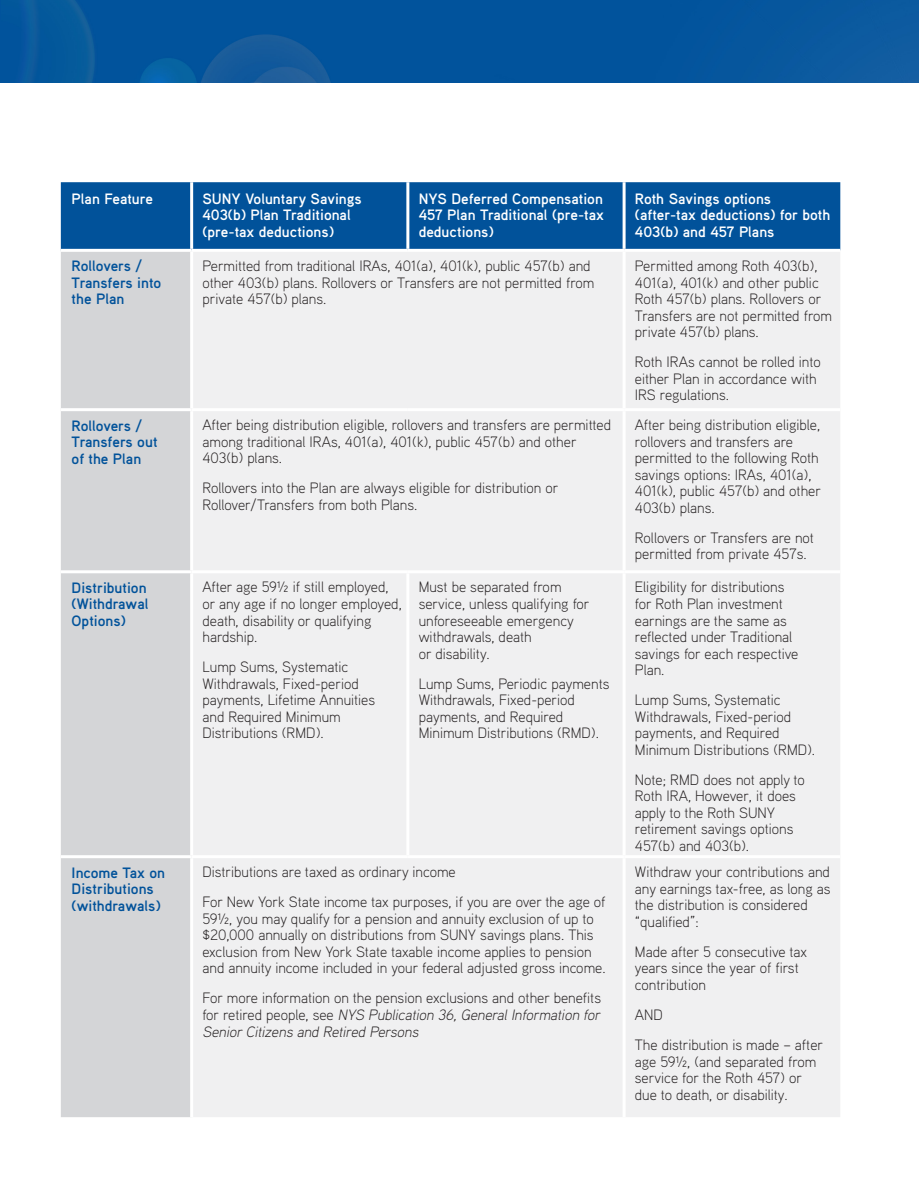
<style>
.page{position:relative;width:919px;height:1189px;background:#fff}
.page>*{position:absolute;margin:0;border:0;box-sizing:border-box;transform-origin:0 0}
.t1{font:300 15px/16.5px "Aaux Pro";color:#231f20}
.t2{font:700 15px/16.5px "Aaux Pro";color:#fff}
.t3{font:700 15px/16.5px "Aaux Pro";color:#01529a}
.s1{font-style:italic}
</style>
<div class="page">
<img style="left:1px;top:0;width:917px;height:82px">
<hr style="left:0;top:0;width:1px;height:82px;background:#01529a">
<div style="left:61px;top:182px;width:778px;height:67px;background:#01529a"></div>
<div style="left:61px;top:252px;width:129px;height:864px;background:#d4d5d7"></div>
<div style="left:193px;top:252px;width:646px;height:864px;background:#f0f0f1"></div>
<hr style="left:190px;top:182px;width:3px;height:67px;background:#fff">
<hr style="left:406px;top:182px;width:3px;height:67px;background:#fff">
<hr style="left:622px;top:182px;width:3px;height:67px;background:#fff">
<hr style="left:622px;top:252px;width:3px;height:156px;background:#fff">
<hr style="left:61px;top:408px;width:130px;height:3px;background:#fff">
<hr style="left:191px;top:408px;width:216px;height:3px;background:#fff">
<hr style="left:407px;top:408px;width:216px;height:3px;background:#fff">
<hr style="left:623px;top:408px;width:216px;height:3px;background:#fff">
<hr style="left:622px;top:411px;width:3px;height:159px;background:#fff">
<hr style="left:61px;top:570px;width:130px;height:3px;background:#fff">
<hr style="left:191px;top:570px;width:216px;height:3px;background:#fff">
<hr style="left:407px;top:570px;width:216px;height:3px;background:#fff">
<hr style="left:406px;top:573px;width:3px;height:282px;background:#fff">
<hr style="left:623px;top:570px;width:216px;height:3px;background:#fff">
<hr style="left:622px;top:573px;width:3px;height:282px;background:#fff">
<hr style="left:61px;top:855px;width:130px;height:3px;background:#fff">
<hr style="left:191px;top:855px;width:216px;height:3px;background:#fff">
<hr style="left:407px;top:855px;width:216px;height:3px;background:#fff">
<hr style="left:623px;top:855px;width:216px;height:3px;background:#fff">
<hr style="left:622px;top:858px;width:3px;height:258px;background:#fff">
<p class="t2" style="left:72px;top:190px;width:83px">Plan Feature</p>
<p class="t2" style="left:202px;top:190px;width:161px">SUNY Voluntary Savings<br>403(b) Plan Traditional</p>
<p class="t2" style="left:202px;top:223px;width:133px">(pre-tax deductions)</p>
<p class="t2" style="left:418px;top:190px;width:187px;text-align:justify">NYS Deferred Compensation 457 Plan Traditional (pre-tax deductions)</p>
<p class="t2" style="left:634px;top:190px;width:138px">Roth Savings options</p>
<p class="t2" style="left:634px;top:206px;width:197px">(after-tax deductions) for both<br>403(b) and 457 Plans</p>
<p class="t3" style="left:72px;top:257px;width:91px">Rollovers /<br>Transfers into the Plan</p>
<p class="t1" style="left:202px;top:257px;width:393px">Permitted from traditional IRAs, 401(a), 401(k), public 457(b) and other 403(b) plans. Rollovers or Transfers are not permitted from private 457(b) plans.</p>
<p class="t1" style="left:634px;top:257px;width:199px">Permitted among Roth 403(b),<br>401(a), 401(k) and other public<br>Roth 457(b) plans. Rollovers or<br>Transfers are not permitted from private 457(b) plans.</p>
<p class="t1" style="left:634px;top:353px;width:187px">Roth IRAs cannot be rolled into either Plan in accordance with<br>IRS regulations.</p>
<p class="t3" style="left:72px;top:416px;width:87px">Rollovers /<br>Transfers out of the Plan</p>
<p class="t1" style="left:202px;top:416px;width:410px">After being distribution eligible, rollovers and transfers are permitted among traditional IRAs, 401(a), 401(k), public 457(b) and other<br>403(b) plans.</p>
<p class="t1" style="left:202px;top:479px;width:357px">Rollovers into the Plan are always eligible for distribution or<br>Rollover/Transfers from both Plans.</p>
<p class="t1" style="left:634px;top:416px;width:187px">After being distribution eligible, rollovers and transfers are permitted to the following Roth savings options: IRAs, 401(a),<br>401(k), public 457(b) and other<br>403(b) plans.</p>
<p class="t1" style="left:634px;top:529px;width:180px">Rollovers or Transfers are not permitted from private 457s.</p>
<p class="t3" style="left:72px;top:578px;width:78px">Distribution (Withdrawal<br>Options)</p>
<p class="t1" style="left:202px;top:578px;width:201px">After age 59½ if still employed, or any age if no longer employed, death, disability or qualifying hardship.</p>
<p class="t1" style="left:202px;top:658px;width:174px">Lump Sums, Systematic<br>Withdrawals, Fixed-period payments, Lifetime Annuities and Required Minimum<br>Distributions (RMD).</p>
<p class="t1" style="left:418px;top:578px;width:172px">Must be separated from service, unless qualifying for unforeseeable emergency withdrawals, death<br>or disability.</p>
<p class="t1" style="left:418px;top:674px;width:192px">Lump Sums, Periodic payments<br>Withdrawals, Fixed-period payments, and Required<br>Minimum Distributions (RMD).</p>
<p class="t1" style="left:634px;top:578px;width:165px">Eligibility for distributions for Roth Plan investment earnings are the same as reflected under Traditional savings for each respective<br>Plan.</p>
<p class="t1" style="left:634px;top:691px;width:182px">Lump Sums, Systematic<br>Withdrawals, Fixed-period payments, and Required<br>Minimum Distributions (RMD).</p>
<p class="t1" style="left:634px;top:770px;width:171px">Note; RMD does not apply to<br>Roth IRA, However, it does apply to the Roth SUNY retirement savings options<br>457(b) and 403(b).</p>
<p class="t3" style="left:72px;top:863px;width:95px">Income Tax on<br>Distributions (withdrawals)</p>
<p class="t1" style="left:202px;top:863px;width:255px">Distributions are taxed as ordinary income</p>
<p class="t1" style="left:202px;top:893px;width:404px">For New York State income tax purposes, if you are over the age of 59½, you may qualify for a pension and annuity exclusion of up to $20,000 annually on distributions from SUNY savings plans. This exclusion from New York State taxable income applies to pension and annuity income included in your federal adjusted gross income.</p>
<p class="t1" style="left:202px;top:989px;width:402px">For more information on the pension exclusions and other benefits fo r re t i re d p e o p l e , s e e <span class="s1">NYS Publication 36,GeneralInformation for<br>SeniorCitizens and Retired Persons</span></p>
<p class="t1" style="left:634px;top:863px;width:197px">Withdraw your contributions and any earnings tax-free, as long as the distribution is considered “qualified”:</p>
<p class="t1" style="left:634px;top:942px;width:173px">Made after 5 consecutive tax years since the year of first contribution</p>
<p class="t1" style="left:634px;top:1005px;width:29px">AND</p>
<p class="t1" style="left:634px;top:1035px;width:190px">The distribution is made – after age 59½, (and separated from service for the Roth 457) or due to death, or disability.</p>
</div>
